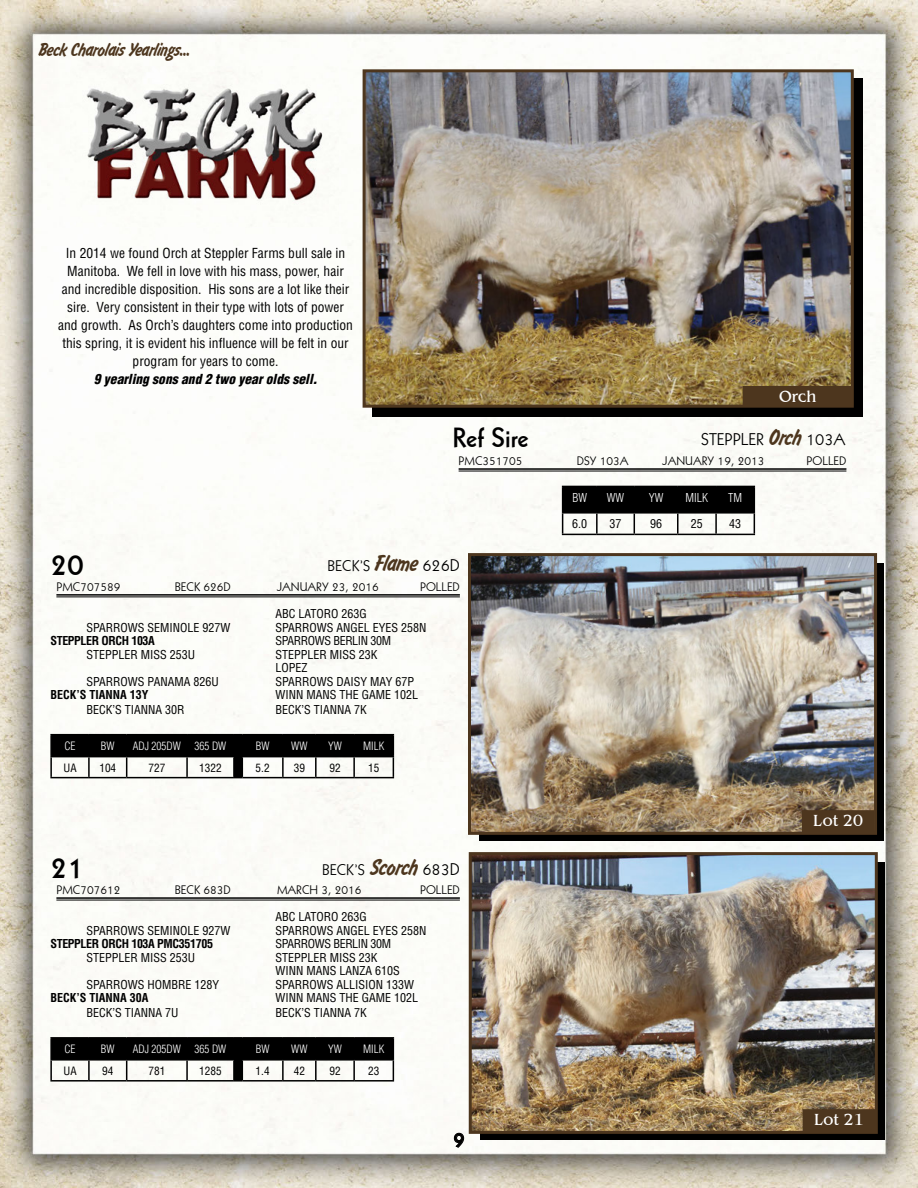
<style>
.page{position:relative;width:918px;height:1188px;background:#fff}
.page>*{position:absolute;margin:0;border:0;box-sizing:border-box;transform-origin:0 0}
.t1{font:30px "Geometric 231 BT Bold C";color:#000}
.t2{font:27px "Geometric 231 BT Bold C";color:#000}
.t3{font:21px "Geometric 231 BT Bold C";color:#000}
.t4{font:19.5px "Flash D Ligh";color:#4d361e}
.t5{font:16.5px "Benguiat IT Cby BT";color:#fff}
.t6{font:16.5px "Geometric 231 BT Roman C";color:#000}
.t7{font:15px "Geometric 231 BT Roman C";color:#000}
.t8{font:condensed 13.5px/18px "Helvetica";color:#000;text-align:center}
.t9{font:condensed 12px/13.5px "Helvetica";color:#000}
.t10{font:12px "Geometric 231 BT Roman C";color:#000}
.t11{font:700 condensed 12px "Helvetica";letter-spacing:-.03em;color:#000}
.t12{font:condensed 12px "Helvetica";letter-spacing:-.03em;color:#000}
.t13{font:700 condensed 12px "Helvetica";color:#000}
.t14{font:300 condensed 12px "Helvetica";color:#fff}
.t15{font:300 condensed 11.25px "Helvetica";color:#fff}
.t16{font:condensed 11.25px "Helvetica";color:#000}
.s1{font-weight:900;font-style:italic}
.s2{font-family:"Flash D Ligh";font-size:24px;color:#4d361e}
.s3{font-size:16.5px}
</style>
<div class="page">
<img style="left:0;top:0;width:918px;height:1188px">
<svg style="left:454px;top:1133px;width:10px;height:15px"></svg>
<img style="left:71px;top:66px;width:268px;height:161px">
<hr style="left:459px;top:468px;width:387px;height:2px;background:#000">
<hr style="left:459px;top:471px;width:387px;height:1px;background:#000">
<svg style="left:562px;top:486px;width:193px;height:48px"></svg>
<hr style="left:562px;top:534px;width:35px;height:1px;background:#000">
<hr style="left:597px;top:534px;width:37px;height:1px;background:#000">
<hr style="left:634px;top:534px;width:44px;height:1px;background:#000">
<hr style="left:678px;top:534px;width:38px;height:1px;background:#000">
<hr style="left:716px;top:534px;width:39px;height:1px;background:#000">
<div style="left:373px;top:78px;width:490px;height:339px;background:#000"></div>
<img style="left:367px;top:73px;width:483px;height:331px">
<div style="left:363px;top:69px;width:491px;height:339px;border:3px solid #4d361e"></div>
<div style="left:743px;top:387px;width:109px;height:18px;background:#4d361e"></div>
<div style="left:743px;top:386px;width:110px;height:20px;border:2px solid #4d361e"></div>
<div style="left:479px;top:564px;width:405px;height:277px;background:#000"></div>
<img style="left:472px;top:557px;width:401px;height:274px">
<div style="left:468px;top:553px;width:409px;height:282px;border:3px solid #4d361e"></div>
<div style="left:803px;top:811px;width:71px;height:21px;background:#4d361e"></div>
<div style="left:802px;top:810px;width:72px;height:23px;border:2px solid #4d361e"></div>
<div style="left:480px;top:863px;width:405px;height:277px;background:#000"></div>
<img style="left:473px;top:856px;width:401px;height:274px">
<div style="left:469px;top:852px;width:409px;height:282px;border:3px solid #4d361e"></div>
<div style="left:803px;top:1110px;width:71px;height:21px;background:#4d361e"></div>
<div style="left:803px;top:1109px;width:72px;height:23px;border:2px solid #4d361e"></div>
<hr style="left:56px;top:594px;width:404px;height:2px;background:#000">
<hr style="left:56px;top:597px;width:404px;height:1px;background:#000">
<hr style="left:50px;top:734px;width:39px;height:1px;background:#000">
<hr style="left:50px;top:735px;width:2px;height:21px;background:#000">
<hr style="left:50px;top:756px;width:39px;height:1px;background:#000">
<hr style="left:50px;top:757px;width:2px;height:20px;background:#000">
<hr style="left:50px;top:777px;width:39px;height:1px;background:#000">
<svg style="left:51px;top:734px;width:343px;height:44px"></svg>
<hr style="left:242px;top:777px;width:41px;height:1px;background:#000">
<hr style="left:283px;top:777px;width:33px;height:1px;background:#000">
<hr style="left:316px;top:777px;width:38px;height:1px;background:#000">
<hr style="left:354px;top:777px;width:40px;height:1px;background:#000">
<hr style="left:56px;top:897px;width:404px;height:2px;background:#000">
<hr style="left:56px;top:900px;width:404px;height:1px;background:#000">
<svg style="left:50px;top:1037px;width:344px;height:45px"></svg>
<hr style="left:242px;top:1080px;width:41px;height:2px;background:#000">
<hr style="left:283px;top:1080px;width:33px;height:2px;background:#000">
<hr style="left:316px;top:1080px;width:38px;height:2px;background:#000">
<hr style="left:354px;top:1080px;width:40px;height:2px;background:#000">
<p class="t4" style="left:38px;top:39px;width:154px">Beck Charolais Yearlings...</p>
<p class="t8" style="left:58px;top:244px;width:296px">In 2014 we found Orch at Steppler Farms bull sale in Manitoba. We fell in love with his mass, power, hair and incredible disposition. His sons are a lot like their sire. Very consistent in their type with lots of power and growth. As Orch’s daughters come into production this spring, it is evident his influence will be felt in our program for years to come.<br><span class="s1">9 yearling sons and 2 two year olds sell.</span></p>
<p class="t2" style="left:453px;top:420px;width:78px">Ref Sire</p>
<p class="t5" style="left:765px;top:386px;width:66px">Ultimate</p>
<p class="t5" style="left:779px;top:386px;width:39px">Orch</p>
<p class="t6" style="left:701px;top:429px;width:146px">STEPPLER <span class="s2">Orch</span> 103A</p>
<p class="t10" style="left:459px;top:453px;width:65px">PMC351705</p>
<p class="t10" style="left:577px;top:453px;width:53px">DSY 103A</p>
<p class="t10" style="left:663px;top:453px;width:103px">JANUARY 19, 2013</p>
<p class="t10" style="left:807px;top:453px;width:41px">POLLED</p>
<p class="t14" style="left:572px;top:490px;width:16px">BW</p>
<p class="t14" style="left:607px;top:490px;width:19px">WW</p>
<p class="t14" style="left:649px;top:490px;width:16px">YW</p>
<p class="t14" style="left:686px;top:490px;width:24px">MILK</p>
<p class="t14" style="left:728px;top:490px;width:15px">TM</p>
<p class="t9" style="left:572px;top:517px;width:16px">6.0</p>
<p class="t9" style="left:610px;top:517px;width:13px">37</p>
<p class="t9" style="left:650px;top:517px;width:13px">96</p>
<p class="t9" style="left:691px;top:517px;width:13px">25</p>
<p class="t9" style="left:729px;top:517px;width:13px">43</p>
<p class="t1" style="left:50px;top:545px;width:35px">20</p>
<p class="t7" style="left:328px;top:556px;width:134px">BECK’S <span class="s2">Flame</span> <span class="s3">626D</span></p>
<p class="t10" style="left:56px;top:579px;width:65px">PMC707589</p>
<p class="t10" style="left:175px;top:579px;width:58px">BECK 626D</p>
<p class="t10" style="left:277px;top:579px;width:103px">JANUARY 23, 2016</p>
<p class="t10" style="left:420px;top:579px;width:41px">POLLED</p>
<p class="t9" style="left:275px;top:607px;width:93px">ABC LATORO 263G</p>
<p class="t9" style="left:86px;top:620px;width:146px">SPARROWS SEMINOLE 927W</p>
<p class="t9" style="left:275px;top:620px;width:153px">SPARROWS ANGEL EYES 258N</p>
<p class="t11" style="left:50px;top:633px;width:106px">STEPPLER ORCH 103A</p>
<p class="t12" style="left:275px;top:633px;width:117px">SPARROWS BERLIN 30M</p>
<p class="t9" style="left:86px;top:647px;width:110px">STEPPLER MISS 253U</p>
<p class="t9" style="left:275px;top:647px;width:104px">STEPPLER MISS 23K<br>LOPEZ</p>
<p class="t9" style="left:86px;top:674px;width:134px">SPARROWS PANAMA 826U</p>
<p class="t9" style="left:275px;top:674px;width:140px">SPARROWS DAISY MAY 67P</p>
<p class="t13" style="left:50px;top:687px;width:100px">BECK’S TIANNA 13Y</p>
<p class="t9" style="left:275px;top:688px;width:144px">WINN MANS THE GAME 102L</p>
<p class="t9" style="left:86px;top:702px;width:100px">BECK’S TIANNA 30R</p>
<p class="t9" style="left:275px;top:702px;width:93px">BECK’S TIANNA 7K</p>
<p class="t15" style="left:64px;top:739px;width:13px">CE</p>
<p class="t15" style="left:101px;top:739px;width:15px">BW</p>
<p class="t15" style="left:133px;top:739px;width:95px">ADJ 205DW 365 DW</p>
<p class="t15" style="left:256px;top:739px;width:15px">BW</p>
<p class="t15" style="left:291px;top:739px;width:18px">WW</p>
<p class="t15" style="left:328px;top:739px;width:15px">YW</p>
<p class="t15" style="left:363px;top:739px;width:23px">MILK</p>
<p class="t16" style="left:63px;top:760px;width:15px">UA</p>
<p class="t16" style="left:99px;top:760px;width:18px">104</p>
<p class="t16" style="left:148px;top:760px;width:18px">727</p>
<p class="t16" style="left:199px;top:760px;width:24px">1322</p>
<p class="t16" style="left:256px;top:760px;width:16px">5.2</p>
<p class="t16" style="left:294px;top:760px;width:13px">39</p>
<p class="t16" style="left:329px;top:760px;width:13px">92</p>
<p class="t16" style="left:368px;top:760px;width:13px">15</p>
<p class="t1" style="left:50px;top:848px;width:35px">21</p>
<p class="t7" style="left:322px;top:860px;width:139px">BECK’S <span class="s2">Scorch</span> <span class="s3">683D</span></p>
<p class="t10" style="left:56px;top:882px;width:65px">PMC707612</p>
<p class="t10" style="left:175px;top:882px;width:58px">BECK 683D</p>
<p class="t10" style="left:277px;top:882px;width:86px">MARCH 3, 2016</p>
<p class="t10" style="left:420px;top:882px;width:41px">POLLED</p>
<p class="t9" style="left:275px;top:910px;width:93px">ABC LATORO 263G</p>
<p class="t9" style="left:86px;top:924px;width:146px">SPARROWS SEMINOLE 927W</p>
<p class="t9" style="left:275px;top:924px;width:153px">SPARROWS ANGEL EYES 258N</p>
<p class="t11" style="left:50px;top:936px;width:164px">STEPPLER ORCH 103A PMC351705</p>
<p class="t12" style="left:275px;top:936px;width:117px">SPARROWS BERLIN 30M</p>
<p class="t9" style="left:86px;top:951px;width:110px">STEPPLER MISS 253U</p>
<p class="t9" style="left:275px;top:951px;width:126px">STEPPLER MISS 23K<br>WINN MANS LANZA 610S</p>
<p class="t9" style="left:86px;top:978px;width:134px">SPARROWS HOMBRE 128Y</p>
<p class="t9" style="left:275px;top:978px;width:140px">SPARROWS ALLISION 133W</p>
<p class="t13" style="left:50px;top:990px;width:100px">BECK’S TIANNA 30A</p>
<p class="t9" style="left:275px;top:991px;width:144px">WINN MANS THE GAME 102L</p>
<p class="t9" style="left:86px;top:1006px;width:94px">BECK’S TIANNA 7U</p>
<p class="t9" style="left:275px;top:1006px;width:93px">BECK’S TIANNA 7K</p>
<p class="t15" style="left:64px;top:1042px;width:13px">CE</p>
<p class="t15" style="left:101px;top:1042px;width:15px">BW</p>
<p class="t15" style="left:133px;top:1042px;width:95px">ADJ 205DW 365 DW</p>
<p class="t15" style="left:256px;top:1042px;width:15px">BW</p>
<p class="t15" style="left:291px;top:1042px;width:18px">WW</p>
<p class="t15" style="left:328px;top:1042px;width:15px">YW</p>
<p class="t15" style="left:363px;top:1042px;width:23px">MILK</p>
<p class="t16" style="left:63px;top:1064px;width:15px">UA</p>
<p class="t16" style="left:102px;top:1064px;width:13px">94</p>
<p class="t16" style="left:148px;top:1064px;width:18px">781</p>
<p class="t16" style="left:199px;top:1064px;width:24px">1285</p>
<p class="t16" style="left:256px;top:1064px;width:16px">1.4</p>
<p class="t16" style="left:294px;top:1064px;width:13px">42</p>
<p class="t16" style="left:329px;top:1064px;width:13px">92</p>
<p class="t16" style="left:368px;top:1064px;width:13px">23</p>
<p class="t3" style="left:453px;top:1126px;width:13px">9</p>
<p class="t5" style="left:813px;top:810px;width:51px">Lot 20</p>
<p class="t5" style="left:814px;top:1109px;width:51px">Lot 21</p>
</div>
